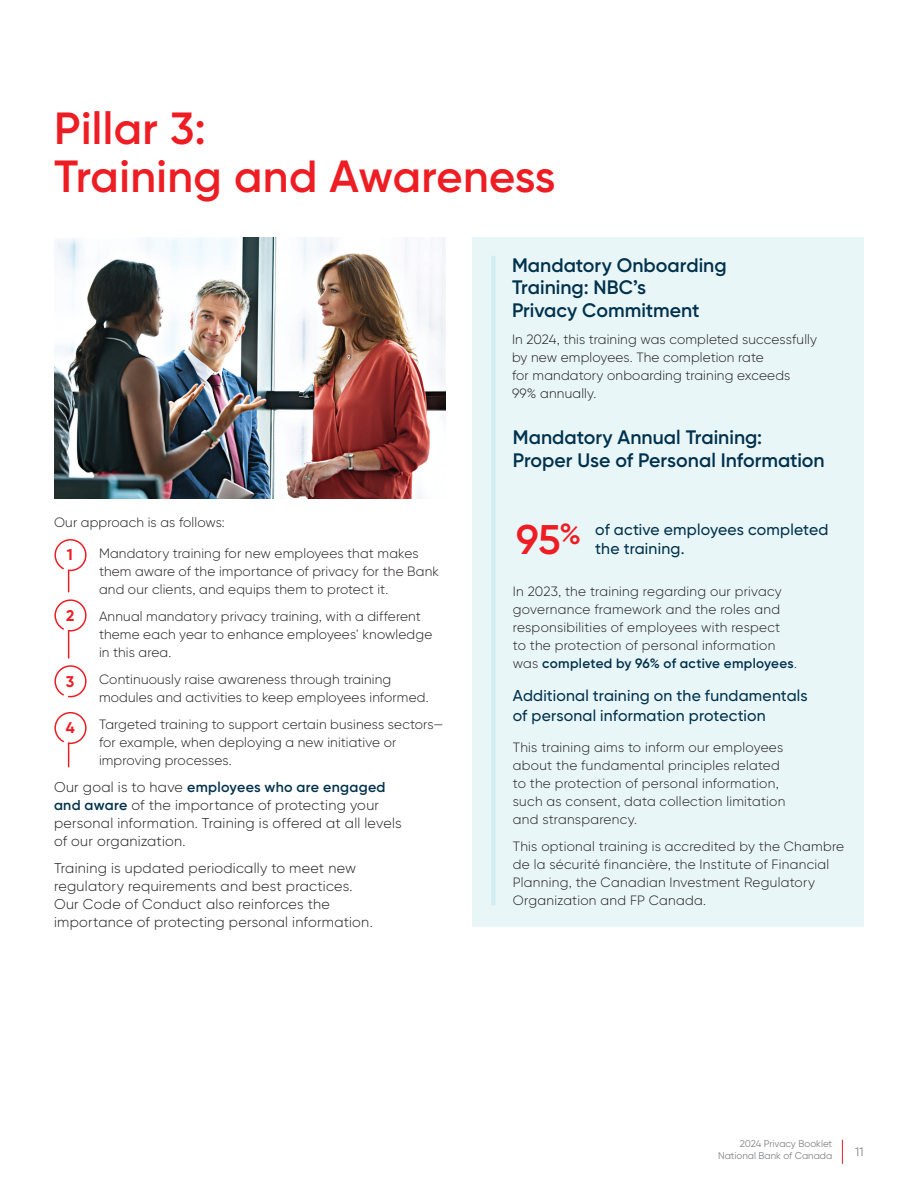
<style>
.page{position:relative;width:918px;height:1188px;background:#fff}
.page>*{position:absolute;margin:0;border:0;box-sizing:border-box;transform-origin:0 0}
.t1{font:600 45px/48px "Gilroy BN";letter-spacing:.01em;color:#ee1d23}
.TITRE_NIVEAU_4{font:600 41.4px "Gilroy BN";color:#ee1d23}
.TITRE_NIVEAU_3_-_BILAN{font:600 19.5px/22.5px "Gilroy BN";color:#00314d}
.TEXTE_COURANT_BN{font:500 15.75px/19.5px "Gilroy BN";letter-spacing:.015em;color:#00314d}
.TITRE_NIVEAU_4-2{font:500 15.75px/19.5px "Gilroy BN";letter-spacing:.01em;color:#00314d}
.TITRE_NIVEAU_5{font:700 15.6px "Gilroy BN";color:#ee1d23}
.TEXTE_COURANT_BN-2{font:300 14.25px/18px "Gilroy BN";letter-spacing:.015em;color:#231f20}
.TEXTE_COURANT_BN-3{font:300 13.5px/18px "Gilroy BN";letter-spacing:.015em;color:#231f20}
.t2{font:12px "Gilroy BN";color:#808285}
.t3{font:9.75px/12px "Gilroy BN";color:#808285;text-align:right}
.s1{font-weight:600;color:#00314d}
</style>
<div class="page">
<svg style="left:842px;top:1140px;width:1px;height:24px"></svg>
<div style="left:472px;top:238px;width:392px;height:689px;background:#e9f6f8"></div>
<div style="left:491px;top:256px;width:5px;height:649px;background:#d2edf0"></div>
<svg style="left:54px;top:539px;width:33px;height:53px"></svg>
<svg style="left:54px;top:599px;width:33px;height:59px"></svg>
<svg style="left:54px;top:665px;width:33px;height:33px"></svg>
<svg style="left:54px;top:712px;width:33px;height:55px"></svg>
<img style="left:54px;top:238px;width:392px;height:261px">
<p class="t1" style="left:54px;top:104px;width:503px">Pillar 3:<br>Training and Awareness</p>
<p class="TITRE_NIVEAU_3_-_BILAN" style="left:512px;top:253px;width:216px">Mandatory Onboarding<br>Training: NBC’s<br>Privacy Commitment</p>
<p class="TEXTE_COURANT_BN-3" style="left:512px;top:330px;width:306px">In 2024, this training was completed successfully by new employees. The completion rate<br>for mandatory onboarding training exceeds 99% annually.</p>
<p class="TEXTE_COURANT_BN-3" style="left:54px;top:513px;width:172px">Our approach is as follows:</p>
<p class="TEXTE_COURANT_BN-3" style="left:99px;top:544px;width:342px">Mandatory training for new employees that makes them aware of the importance of privacy for the Bank and our clients, and equips them to protect it.</p>
<p class="TEXTE_COURANT_BN-3" style="left:99px;top:607px;width:335px">Annual mandatory privacy training, with a different theme each year to enhance employees’ knowledge in this area.</p>
<p class="TEXTE_COURANT_BN-3" style="left:99px;top:670px;width:331px">Continuously raise awareness through training modules and activities to keep employees informed.</p>
<p class="TEXTE_COURANT_BN-3" style="left:99px;top:715px;width:346px">Targeted training to support certain business sectors— for example, when deploying a new initiative or improving processes.</p>
<p class="TEXTE_COURANT_BN-2" style="left:54px;top:778px;width:349px">Our goal is to have <span class="s1">employees who are engaged and aware</span> of the importance of protecting your personal information. Training is offered at all levels of our organization.</p>
<p class="TEXTE_COURANT_BN-2" style="left:54px;top:859px;width:320px">Training is updated periodically to meet new regulatory requirements and best practices.<br>Our Code of Conduct also reinforces the importance of protecting personal information.</p>
<p class="TITRE_NIVEAU_5" style="left:67px;top:545px;width:8px">1</p>
<p class="TITRE_NIVEAU_5" style="left:66px;top:605px;width:10px">2</p>
<p class="TITRE_NIVEAU_5" style="left:66px;top:671px;width:10px">3</p>
<p class="TITRE_NIVEAU_5" style="left:66px;top:718px;width:11px">4</p>
<p class="TITRE_NIVEAU_3_-_BILAN" style="left:513px;top:426px;width:313px">Mandatory Annual Training:<br>Proper Use of Personal Information</p>
<p class="TITRE_NIVEAU_4" style="left:516px;top:514px;width:66px">95<sup>%</sup></p>
<p class="TITRE_NIVEAU_4-2" style="left:595px;top:519px;width:235px">of active employees completed the training.</p>
<p class="TEXTE_COURANT_BN-3" style="left:513px;top:583px;width:286px">In 2023, the training regarding our privacy governance framework and the roles and responsibilities of employees with respect<br>to the protection of personal information was <span class="s1">completed by 96% of active employees</span>.</p>
<p class="TEXTE_COURANT_BN" style="left:513px;top:686px;width:296px">Additional training on the fundamentals of personal information protection</p>
<p class="TEXTE_COURANT_BN-3" style="left:513px;top:739px;width:274px">This training aims to inform our employees about the fundamental principles related to the protection of personal information, such as consent, data collection limitation and stransparency.</p>
<p class="TEXTE_COURANT_BN-3" style="left:513px;top:838px;width:333px">This optional training is accredited by the Chambre de la sécurité financière, the Institute of Financial Planning, the Canadian Investment Regulatory Organization and FP Canada.</p>
<p class="t3" style="left:718px;top:1138px;width:116px">2024 Privacy Booklet<br>National Bank of Canada</p>
<p class="t2" style="left:855px;top:1144px;width:10px">11</p>
</div>
